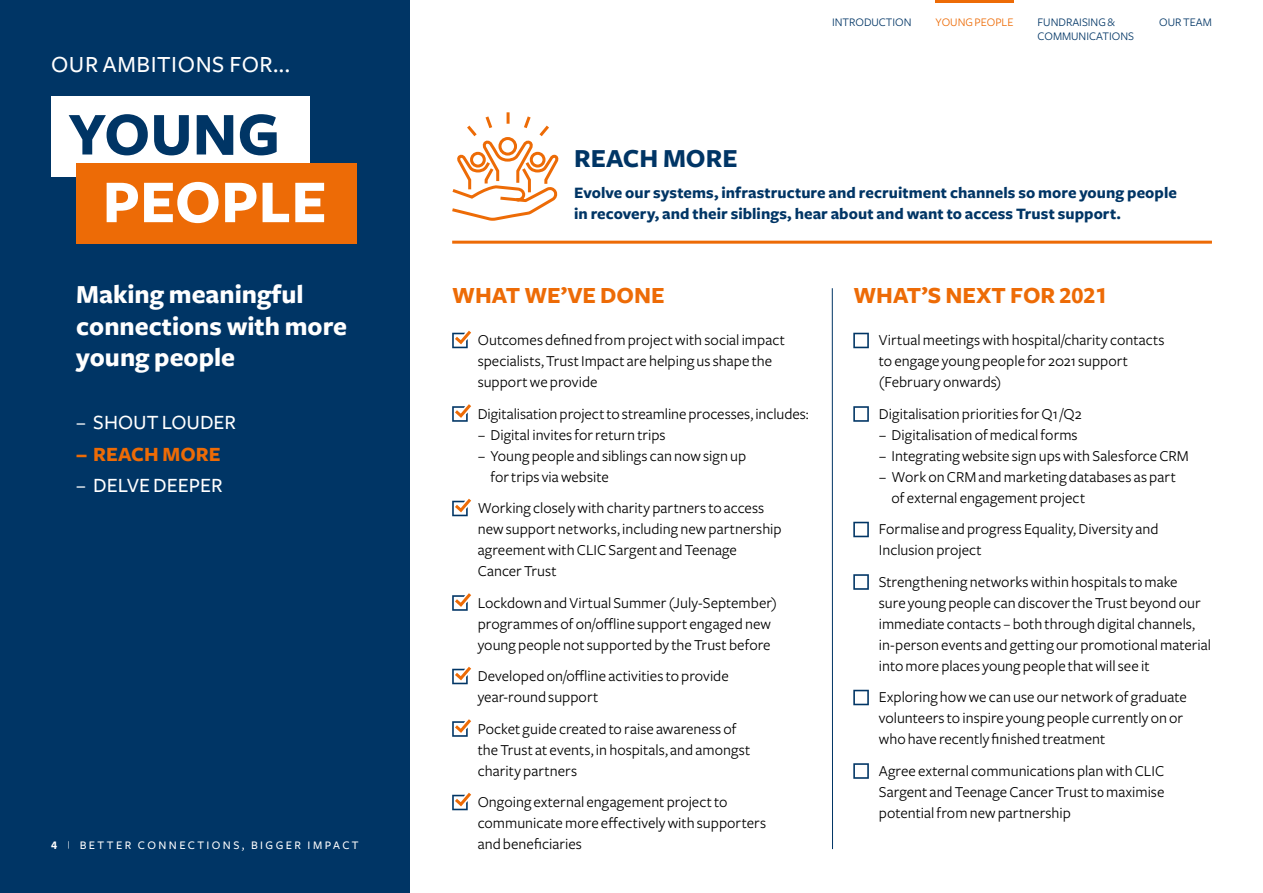
<style>
.page{position:relative;width:1263px;height:893px;background:#fff}
.page>*{position:absolute;margin:0;border:0;box-sizing:border-box;transform-origin:0 0}
.t1{font:700 63px "Freight Sans";color:#fff}
.t2{font:700 63px "Freight Sans";color:#003565}
.t3{font:700 27px/31.5px "Freight Sans";color:#fff}
.t4{font:27px "Freight Sans Bold SC";color:#003565}
.t5{font:24px "Freight Sans Bold SC";color:#ed6b06}
.t6{font:500 24px "Freight Sans";letter-spacing:.025em;color:#fff}
.t7{font:500 21px "Freight Sans";color:#fff}
.t8{font:700 21px "Freight Sans";color:#ed6b06}
.t9{font:700 16.5px/21px "Freight Sans";letter-spacing:.005em;color:#003565}
.t10{font:15.75px/21px "Freight Sans";color:#000}
.t11{font:12px/14.4px "Freight Sans";color:#003565}
.t12{font:12px "Freight Sans Medium SC";letter-spacing:.2em;color:#fff}
.t13{font:12px "Freight Sans";color:#ed6b06}
.s1{font-family:"Freight Sans Bold SC"}
.s2{font-size:8.25px}
</style>
<div class="page">
<svg style="left:452px;top:331px;width:19px;height:17px"></svg>
<svg style="left:452px;top:404px;width:19px;height:18px"></svg>
<svg style="left:452px;top:499px;width:19px;height:17px"></svg>
<svg style="left:452px;top:593px;width:19px;height:18px"></svg>
<svg style="left:452px;top:667px;width:19px;height:17px"></svg>
<svg style="left:452px;top:719px;width:19px;height:18px"></svg>
<svg style="left:452px;top:793px;width:19px;height:17px"></svg>
<svg style="left:853px;top:333px;width:16px;height:15px"></svg>
<svg style="left:853px;top:406px;width:16px;height:16px"></svg>
<svg style="left:853px;top:522px;width:16px;height:15px"></svg>
<svg style="left:853px;top:574px;width:16px;height:16px"></svg>
<svg style="left:853px;top:690px;width:16px;height:15px"></svg>
<svg style="left:853px;top:763px;width:16px;height:16px"></svg>
<hr style="left:832px;top:288px;width:1px;height:561px;background:#003565">
<svg style="left:452px;top:112px;width:107px;height:109px"></svg>
<hr style="left:452px;top:241px;width:760px;height:3px;background:#ed6b06">
<div style="left:0;top:0;width:410px;height:893px;background:#003565"></div>
<div style="left:51px;top:96px;width:259px;height:80px;background:#fff"></div>
<div style="left:76px;top:164px;width:281px;height:80px;background:#ed6b06"></div>
<hr style="left:935px;top:0;width:79px;height:3px;background:#ed6b06">
<h3 class="t6" style="left:51px;top:51px;width:241px">OUR AMBITIONS FOR...</h3>
<h1 class="t2" style="left:68px;top:100px;width:213px">YOUNG</h1>
<h1 class="t1" style="left:103px;top:168px;width:226px">PEOPLE</h1>
<h2 class="t3" style="left:76px;top:279px;width:272px">Making meaningful connections with more young people</h2>
<h3 class="t7" style="left:76px;top:411px;width:161px">– SHOUT LOUDER</h3>
<h3 class="t8" style="left:76px;top:442px;width:146px">– REACH MORE</h3>
<h3 class="t7" style="left:76px;top:474px;width:148px">– DELVE DEEPER</h3>
<p class="t12" style="left:51px;top:839px;width:309px"><span class="s1">4</span> <span class="s2">|</span> BETTER CONNECTIONS, BIGGER IMPACT</p>
<p class="t11" style="left:832px;top:15px;width:81px">INTRODUCTION</p>
<p class="t13" style="left:935px;top:15px;width:79px">YOUNG PEOPLE</p>
<p class="t11" style="left:1037px;top:15px;width:98px">FUNDRAISING &amp;<br>COMMUNICATIONS</p>
<p class="t11" style="left:1159px;top:15px;width:54px">OUR TEAM</p>
<h2 class="t4" style="left:574px;top:143px;width:165px">REACH MORE</h2>
<p class="t9" style="left:574px;top:183px;width:604px">Evolve our systems, infrastructure and recruitment channels so more young people in recovery, and their siblings, hear about and want to access Trust support.</p>
<h3 class="t5" style="left:452px;top:282px;width:214px">WHAT WE’VE DONE</h3>
<p class="t10" style="left:478px;top:330px;width:309px">Outcomes defined from project with social impact specialists, Trust Impact are helping us shape the support we provide</p>
<p class="t10" style="left:478px;top:403px;width:333px">Digitalisation project to streamline processes, includes:</p>
<p class="t10" style="left:478px;top:424px;width:189px">− Digital invites for return trips</p>
<p class="t10" style="left:478px;top:445px;width:270px">− Young people and siblings can now sign up</p>
<p class="t10" style="left:490px;top:466px;width:120px">for trips via website</p>
<p class="t10" style="left:478px;top:498px;width:305px">Working closely with charity partners to access new support networks, including new partnership agreement with CLIC Sargent and Teenage Cancer Trust</p>
<p class="t10" style="left:478px;top:592px;width:301px">Lockdown and Virtual Summer (July-September) programmes of on/offline support engaged new young people not supported by the Trust before</p>
<p class="t10" style="left:478px;top:666px;width:253px">Developed on/offline activities to provide year-round support</p>
<p class="t10" style="left:478px;top:718px;width:274px">Pocket guide created to raise awareness of the Trust at events, in hospitals, and amongst charity partners</p>
<p class="t10" style="left:478px;top:792px;width:290px">Ongoing external engagement project to communicate more effectively with supporters and beneficiaries</p>
<h3 class="t5" style="left:853px;top:282px;width:256px">WHAT’S NEXT FOR 2021</h3>
<p class="t10" style="left:879px;top:330px;width:287px">Virtual meetings with hospital/charity contacts to engage young people for 2021 support (February onwards)</p>
<p class="t10" style="left:879px;top:403px;width:204px">Digitalisation priorities for Q1 /Q2</p>
<p class="t10" style="left:879px;top:424px;width:200px">− Digitalisation of medical forms</p>
<p class="t10" style="left:879px;top:445px;width:312px">− Integrating website sign ups with Salesforce CRM</p>
<p class="t10" style="left:879px;top:466px;width:298px">− Work on CRM and marketing databases as part</p>
<p class="t10" style="left:892px;top:487px;width:195px">of external engagement project</p>
<p class="t10" style="left:879px;top:519px;width:281px">Formalise and progress Equality, Diversity and<br>Inclusion project</p>
<p class="t10" style="left:879px;top:571px;width:334px">Strengthening networks within hospitals to make<br>sure young people can discover the Trust beyond our immediate contacts – both through digital channels, in-person events and getting our promotional material into more places young people that will see it</p>
<p class="t10" style="left:879px;top:687px;width:309px">Exploring how we can use our network of graduate volunteers to inspire young people currently on or who have recently finished treatment</p>
<p class="t10" style="left:879px;top:760px;width:287px;text-align:justify">Agree external communications plan with CLIC Sargent and Teenage Cancer Trust to maximise potential from new partnership</p>
</div>
